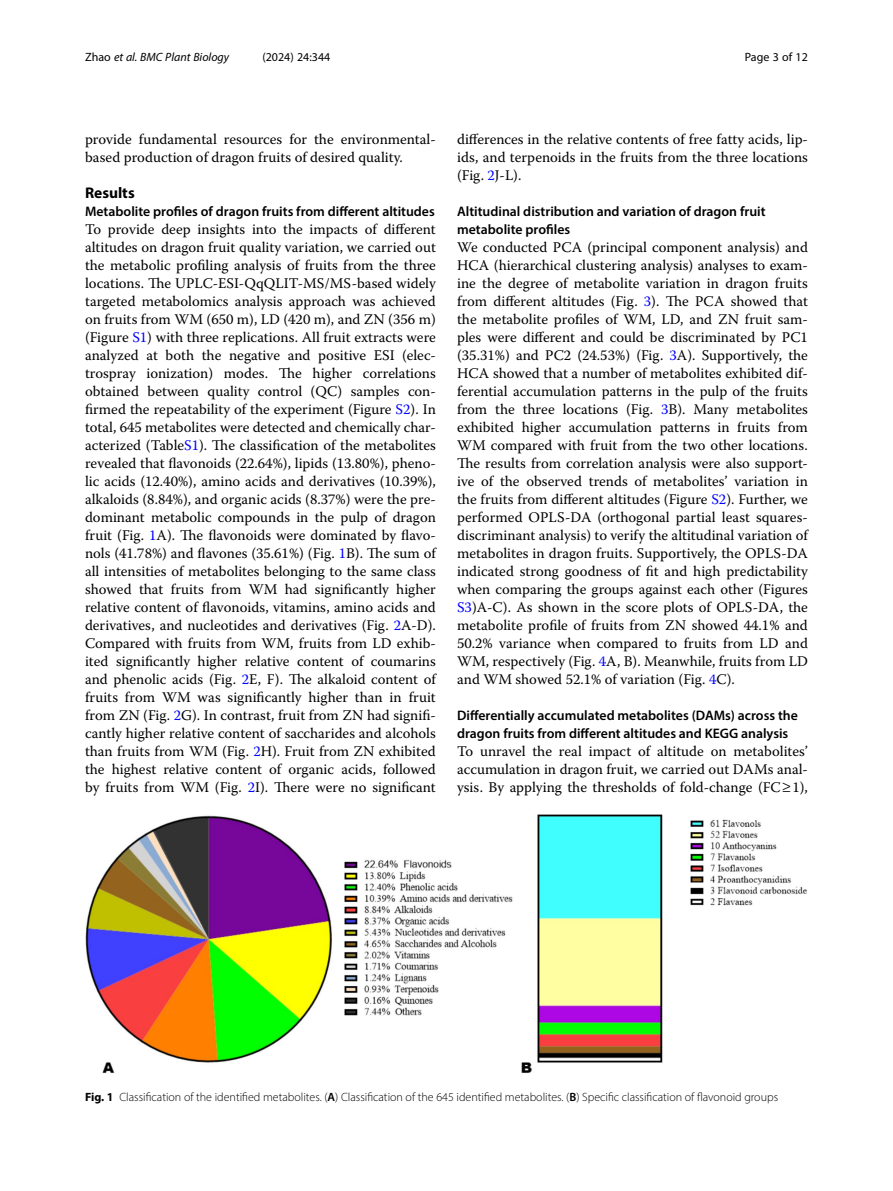
<style>
.page{position:relative;width:893px;height:1191px;background:#fff}
.page>*{position:absolute;margin:0;border:0;box-sizing:border-box;transform-origin:0 0}
.Head_1{font:700 15.45px "Myriad Pro";color:#000}
.Body_Text{font:14.7px/18px "Warnock Pro";color:#000;text-align:justify}
.Body_Text_Indent{font:14.7px/18px "Warnock Pro";color:#000}
.Head_2{font:600 13.8px/18px "Myriad Pro";color:#000}
.Head_2_After_1{font:600 13.8px "Myriad Pro";color:#000}
.Figure_Caption{font:300 12px "Myriad Pro";color:#000}
.t1{font:italic 12px "Myriad Pro";color:#000}
.t2{font:12px "Myriad Pro";color:#000}
.s1{font-style:normal}
.s2{color:#00f}
.s3{font-weight:700}
.s4{font-weight:600}
</style>
<div class="page">
<img style="left:85px;top:814px;width:722px;height:259px">
<p class="t1" style="left:85px;top:50px;width:146px"><span class="s1">Zhao</span> et al. BMC Plant Biology</p>
<p class="t2" style="left:262px;top:50px;width:70px">(2024) 24:344</p>
<p class="t2" style="left:745px;top:50px;width:65px">Page 3 of 12</p>
<p class="Body_Text_Indent" style="left:85px;top:130px;width:352px">provide fundamental resources for the environmental&shy;based production of dragon fruits of desired quality.</p>
<p class="Head_1" style="left:85px;top:183px;width:51px">Results</p>
<p class="Head_2_After_1" style="left:85px;top:203px;width:351px">Metabolite profiles of dragon fruits from different altitudes</p>
<p class="Body_Text" style="left:85px;top:220px;width:352px">To provide deep insights into the impacts of different altitudes on dragon fruit quality variation, we carried out the metabolic profiling analysis of fruits from the three locations. The UPLC-ESI-QqQLIT-MS/MS-based widely targeted metabolomics analysis approach was achieved on fruits from WM (650 m), LD (420 m), and ZN (356 m) (Figure <span class="s2">S1</span>) with three replications. All fruit extracts were analyzed at both the negative and positive ESI (elec&shy;trospray ionization) modes. The higher correlations obtained between quality control (QC) samples con&shy;firmed the repeatability of the experiment (Figure <span class="s2">S2</span>). In total, 645 metabolites were detected and chemically char&shy;acterized (Table<span class="s2">S1</span>). The classification of the metabolites revealed that flavonoids (22.64%), lipids (13.80%), pheno&shy;lic acids (12.40%), amino acids and derivatives (10.39%), alkaloids (8.84%), and organic acids (8.37%) were the pre&shy;dominant metabolic compounds in the pulp of dragon fruit (Fig. <span class="s2">1</span>A). The flavonoids were dominated by flavo&shy;nols (41.78%) and flavones (35.61%) (Fig. <span class="s2">1</span>B). The sum of all intensities of metabolites belonging to the same class showed that fruits from WM had significantly higher relative content of flavonoids, vitamins, amino acids and derivatives, and nucleotides and derivatives (Fig. <span class="s2">2</span>A-D).<br>Compared with fruits from WM, fruits from LD exhib&shy;ited significantly higher relative content of coumarins and phenolic acids (Fig. <span class="s2">2</span>E, F). The alkaloid content of fruits from WM was significantly higher than in fruit from ZN (Fig. <span class="s2">2</span>G). In contrast, fruit from ZN had signifi&shy;cantly higher relative content of saccharides and alcohols than fruits from WM (Fig. <span class="s2">2</span>H). Fruit from ZN exhibited the highest relative content of organic acids, followed by fruits from WM (Fig. <span class="s2">2</span>I). There were no significant</p>
<p class="Body_Text" style="left:457px;top:130px;width:352px">differences in the relative contents of free fatty acids, lip&shy;ids, and terpenoids in the fruits from the three locations (Fig. <span class="s2">2</span>J-L).</p>
<p class="Head_2" style="left:457px;top:202px;width:310px">Altitudinal distribution and variation of dragon fruit metabolite profiles</p>
<p class="Body_Text" style="left:457px;top:238px;width:352px">We conducted PCA (principal component analysis) and HCA (hierarchical clustering analysis) analyses to exam&shy;ine the degree of metabolite variation in dragon fruits from different altitudes (Fig. <span class="s2">3</span>). The PCA showed that the metabolite profiles of WM, LD, and ZN fruit sam&shy;ples were different and could be discriminated by PC1 (35.31%) and PC2 (24.53%) (Fig. <span class="s2">3</span>A). Supportively, the HCA showed that a number of metabolites exhibited dif&shy;ferential accumulation patterns in the pulp of the fruits from the three locations (Fig. <span class="s2">3</span>B). Many metabolites exhibited higher accumulation patterns in fruits from WM compared with fruit from the two other locations.<br>The results from correlation analysis were also support&shy;ive of the observed trends of metabolites’ variation in the fruits from different altitudes (Figure <span class="s2">S2</span>). Further, we performed OPLS-DA (orthogonal partial least squares&shy;discriminant analysis) to verify the altitudinal variation of metabolites in dragon fruits. Supportively, the OPLS-DA indicated strong goodness of fit and high predictability when comparing the groups against each other (Figures <span class="s2">S3</span>)A-C). As shown in the score plots of OPLS-DA, the metabolite profile of fruits from ZN showed 44.1% and 50.2% variance when compared to fruits from LD and WM, respectively (Fig. <span class="s2">4</span>A, B). Meanwhile, fruits from LD and WM showed 52.1% of variation (Fig. <span class="s2">4</span>C).</p>
<p class="Head_2" style="left:457px;top:706px;width:342px">Differentially accumulated metabolites (DAMs) across the dragon fruits from different altitudes and KEGG analysis</p>
<p class="Body_Text" style="left:457px;top:742px;width:352px">To unravel the real impact of altitude on metabolites’ accumulation in dragon fruit, we carried out DAMs anal&shy;ysis. By applying the thresholds of fold-change (FC≥1),</p>
<p class="Figure_Caption" style="left:85px;top:1089px;width:695px"><span class="s3">Fig. 1</span> Classification of the identified metabolites. (<span class="s4">A</span>) Classification of the 645 identified metabolites. (<span class="s4">B</span>) Specific classification of flavonoid groups</p>
</div>
